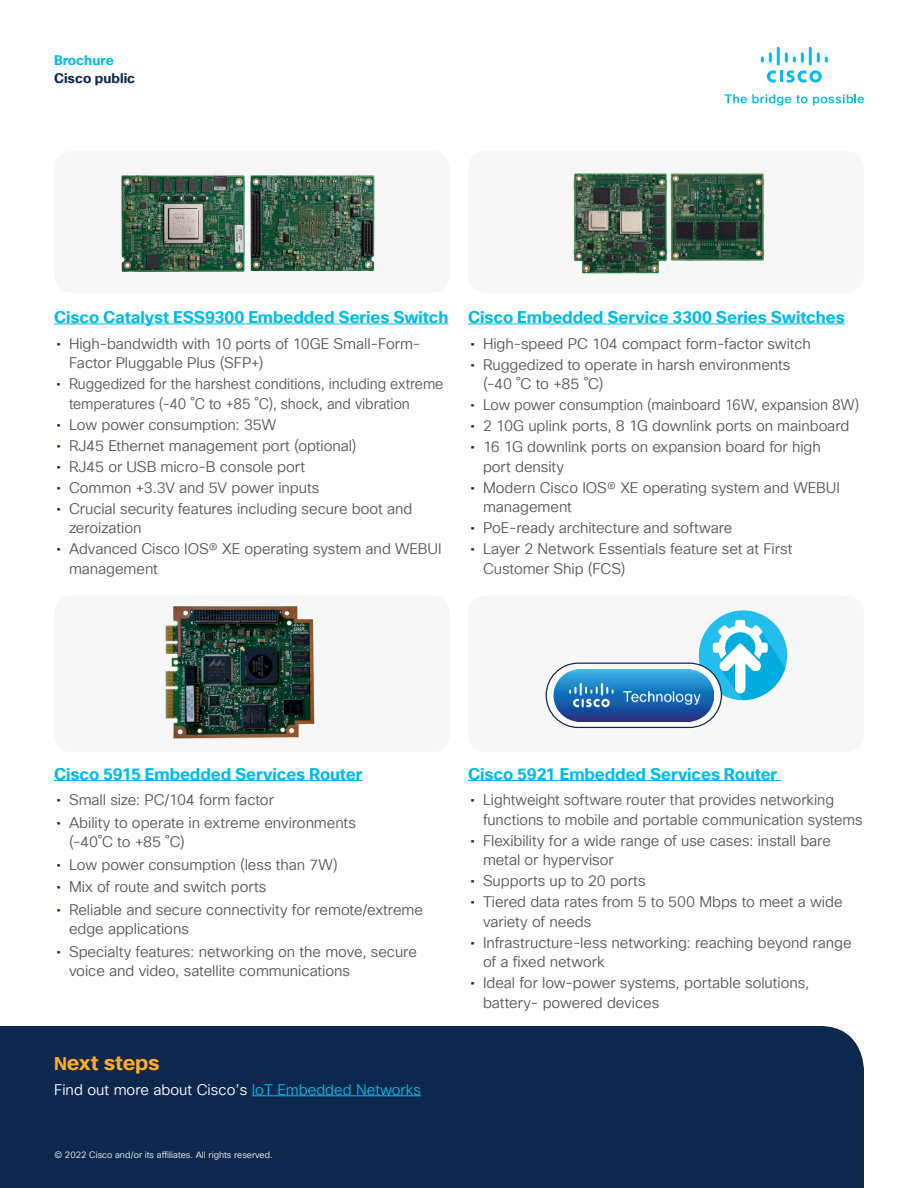
<style>
.page{position:relative;width:918px;height:1188px;background:#fff}
.page>*{position:absolute;margin:0;border:0;box-sizing:border-box;transform-origin:0 0}
.Subhead3_Orange{font:700 21px "Cisco Sans TT";letter-spacing:-.01em;color:#fbab2c}
.Subhead3_Midnight_bl{font:700 16.5px "Cisco Sans TT";letter-spacing:-.005em;color:#00bceb}
.t1{font:15px/19.5px "Cisco Sans TT Light";letter-spacing:-.005em;color:#57585a}
.t2{font:15px/19.5px "Cisco Sans TT Light";letter-spacing:-.005em;color:#57585a;scale:.95 1}
.t3{font:15px "Cisco Sans TT Light";letter-spacing:-.005em;color:#57585a;scale:.96 1}
.Body_White{font:15px "Cisco Sans TT Light";color:#fff}
.t4{font:700 13.5px "Cisco Sans TT";color:#0d274d}
.t5{font:700 13.5px "Cisco Sans TT";color:#00bceb}
.t6{font:9px "Cisco Sans TT Light";color:#fff}
.s1{font-family:"Cisco Sans TT";color:#0d274d}
.s2{font-size:18px}
.s3{color:#00bceb}
</style>
<div class="page">
<svg style="left:725px;top:94px;width:82px;height:12px"></svg>
<svg style="left:813px;top:94px;width:51px;height:11px"></svg>
<svg style="left:767px;top:70px;width:55px;height:13px"></svg>
<svg style="left:761px;top:52px;width:11px;height:11px"></svg>
<hr style="left:777px;top:47px;width:3px;height:18px;background:#00bdeb">
<svg style="left:785px;top:52px;width:19px;height:11px"></svg>
<hr style="left:809px;top:47px;width:3px;height:18px;background:#00bdeb">
<svg style="left:817px;top:52px;width:11px;height:11px"></svg>
<div style="left:0;top:1026px;width:864px;height:162px;background:#0d274d"></div>
<hr style="left:54px;top:780px;width:308px;height:1px;background:#00bceb">
<hr style="left:468px;top:780px;width:313px;height:1px;background:#00bceb">
<hr style="left:468px;top:324px;width:377px;height:1px;background:#00bceb">
<div style="left:54px;top:596px;width:396px;height:156px;background:#f7f7f8;border-radius:18px"></div>
<div style="left:468px;top:596px;width:396px;height:156px;background:#f7f7f8;border-radius:18px"></div>
<div style="left:468px;top:151px;width:396px;height:142px;background:#f7f7f8;border-radius:18px"></div>
<div style="left:54px;top:151px;width:396px;height:142px;background:#f7f7f8;border-radius:18px"></div>
<img style="left:165px;top:606px;width:150px;height:133px">
<svg style="left:699px;top:610px;width:88px;height:90px"></svg>
<div style="left:546px;top:663px;width:175px;height:64px;background:#fff;border-radius:32px"></div>
<div style="left:546px;top:663px;width:176px;height:65px;border:1px solid #11274b;border-radius:32px"></div>
<img style="left:554px;top:669px;width:160px;height:52px">
<img style="left:573px;top:173px;width:192px;height:101px">
<hr style="left:252px;top:1096px;width:169px;height:1px;background:#00bceb">
<hr style="left:54px;top:324px;width:394px;height:1px;background:#00bceb">
<img style="left:121px;top:175px;width:124px;height:97px">
<img style="left:250px;top:175px;width:125px;height:97px">
<p class="t5" style="left:54px;top:51px;width:61px">Brochure</p>
<p class="t4" style="left:54px;top:69px;width:83px">Cisco public</p>
<p class="Subhead3_Midnight_bl" style="left:54px;top:306px;width:396px">Cisco Catalyst ESS9300 Embedded Series Switch</p>
<p class="t1" style="left:69px;top:334px;width:353px;text-indent:-13px"><span class="s1">•</span> High-bandwidth with 10 ports of 10GE Small-Form-<br>Factor Pluggable Plus (SFP+)</p>
<p class="t2" style="left:69px;top:375px;width:396px;text-indent:-13px"><span class="s1">•</span> Ruggedized for the harshest conditions, including extreme temperatures (-40 ˚C to +85 ˚C), shock, and vibration</p>
<p class="t1" style="left:56px;top:415px;width:221px"><span class="s1">•</span> Low power consumption: 35W</p>
<p class="t1" style="left:56px;top:436px;width:302px"><span class="s1">•</span> RJ45 Ethernet management port (optional)</p>
<p class="t1" style="left:56px;top:457px;width:250px"><span class="s1">•</span> RJ45 or USB micro-B console port</p>
<p class="t1" style="left:56px;top:478px;width:264px"><span class="s1">•</span> Common +3.3V and 5V power inputs</p>
<p class="t1" style="left:69px;top:499px;width:345px;text-indent:-13px"><span class="s1">•</span> Crucial security features including secure boot and zeroization</p>
<p class="t1" style="left:69px;top:540px;width:374px;text-indent:-13px"><span class="s1">•</span> Advanced Cisco IOS® XE operating system and WEBUI management</p>
<p class="Subhead3_Midnight_bl" style="left:468px;top:306px;width:378px">Cisco Embedded Service 3300 Series Switches</p>
<p class="t1" style="left:470px;top:334px;width:342px"><span class="s1">•</span> High-speed PC 104 compact form-factor switch</p>
<p class="t1" style="left:483px;top:355px;width:309px;text-indent:-13px"><span class="s1">•</span> Ruggedized to operate in harsh environments (-40 ˚C to +85 ˚C)</p>
<p class="t3" style="left:470px;top:395px;width:407px"><span class="s1">•</span> Low power consumption (mainboard 16W, expansion 8W)</p>
<p class="t1" style="left:470px;top:417px;width:380px"><span class="s1">•</span> 2 10G uplink ports, 8 1G downlink ports on mainboard</p>
<p class="t1" style="left:483px;top:438px;width:339px;text-indent:-13px"><span class="s1">•</span> 16 1G downlink ports on expansion board for high port density</p>
<p class="t1" style="left:483px;top:478px;width:358px;text-indent:-13px"><span class="s1">•</span> Modern Cisco IOS® XE operating system and WEBUI management</p>
<p class="t1" style="left:470px;top:519px;width:264px"><span class="s1">•</span> PoE-ready architecture and software</p>
<p class="t1" style="left:483px;top:540px;width:311px;text-indent:-13px"><span class="s1">•</span> Layer 2 Network Essentials feature set at First<br>Customer Ship (FCS)</p>
<p class="Subhead3_Midnight_bl" style="left:54px;top:763px;width:310px">Cisco 5915 Embedded Services Router</p>
<p class="t1" style="left:56px;top:791px;width:219px"><span class="s1">•</span> Small size: PC/104 form factor</p>
<p class="t1" style="left:69px;top:813px;width:288px;text-indent:-13px"><span class="s1">•</span> Ability to operate in extreme environments (-40˚C to +85 ˚C)</p>
<p class="t1" style="left:56px;top:855px;width:283px"><span class="s1">•</span> Low power consumption (less than 7W)</p>
<p class="t1" style="left:56px;top:878px;width:212px"><span class="s1">•</span> Mix of route and switch ports</p>
<p class="t1" style="left:69px;top:900px;width:356px;text-indent:-13px"><span class="s1">•</span> Reliable and secure connectivity for remote/extreme edge applications</p>
<p class="t1" style="left:69px;top:942px;width:350px;text-indent:-13px"><span class="s1">•</span> Specialty features: networking on the move, secure voice and video, satellite communications</p>
<p class="Subhead3_Orange" style="left:54px;top:1048px;width:107px"><span class="s2">N</span>ext steps</p>
<p class="Body_White" style="left:54px;top:1080px;width:368px">Find out more about Cisco’s <span class="s3">IoT Embedded Networks</span></p>
<p class="t6" style="left:54px;top:1149px;width:220px">© 2022 Cisco and/or its affiliates. All rights reserved.</p>
<p class="Subhead3_Midnight_bl" style="left:468px;top:763px;width:311px">Cisco 5921 Embedded Services Router</p>
<p class="t1" style="left:483px;top:791px;width:381px;text-indent:-13px"><span class="s1">•</span> Lightweight software router that provides networking functions to mobile and portable communication systems</p>
<p class="t1" style="left:483px;top:831px;width:350px;text-indent:-13px"><span class="s1">•</span> Flexibility for a wide range of use cases: install bare metal or hypervisor</p>
<p class="t1" style="left:470px;top:872px;width:177px"><span class="s1">•</span> Supports up to 20 ports</p>
<p class="t1" style="left:483px;top:893px;width:361px;text-indent:-13px"><span class="s1">•</span> Tiered data rates from 5 to 500 Mbps to meet a wide variety of needs</p>
<p class="t1" style="left:483px;top:933px;width:370px;text-indent:-13px"><span class="s1">•</span> Infrastructure-less networking: reaching beyond range of a fixed network</p>
<p class="t1" style="left:483px;top:974px;width:328px;text-indent:-13px"><span class="s1">•</span> Ideal for low-power systems, portable solutions, battery- powered devices</p>
</div>
